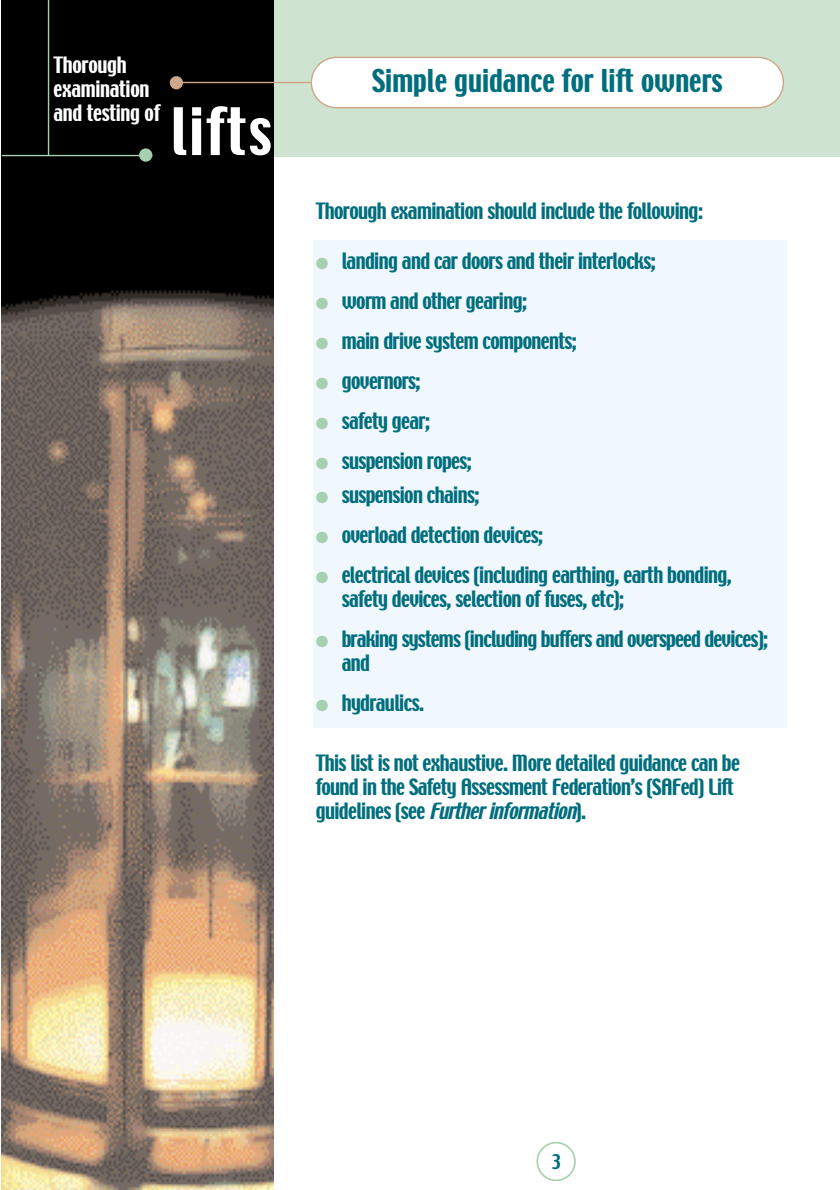
<style>
.page{position:relative;width:840px;height:1190px;background:#fff}
.page>*{position:absolute;margin:0;border:0;box-sizing:border-box;transform-origin:0 0}
.t1{font:58px "Techno";letter-spacing:.04em;color:#fff}
.t2{font:28px "Techno";color:#006e7d}
.t3{font:20px/24px "Techno";letter-spacing:-.03em;color:#006e7d}
.t4{font:20px/24px "Techno";letter-spacing:-.015em;color:#fff}
.t5{font:18px "Techno";color:#006e7d}
.s1{color:#a7d0b1}
.s2{font-style:italic}
</style>
<div class="page">
<img style="left:2px;top:0;width:272px;height:1190px">
<div style="left:274px;top:0;width:566px;height:156px;background:#cee3d0"></div>
<div style="left:139px;top:148px;width:13px;height:14px;background:#a7d0b1;border-radius:50%"></div>
<div style="left:311px;top:57px;width:472px;height:51px;background:#fff;border-radius:25px"></div>
<div style="left:311px;top:57px;width:473px;height:51px;border:1px solid #cea68a;border-radius:25px"></div>
<hr style="left:171px;top:82px;width:140px;height:1px;background:#cea68a">
<div style="left:170px;top:76px;width:13px;height:13px;background:#cea68a;border-radius:50%"></div>
<hr style="left:2px;top:155px;width:150px;height:1px;background:#a7d0b1">
<hr style="left:48px;top:0;width:1px;height:155px;background:#a7d0b1">
<div style="left:536px;top:1142px;width:40px;height:39px;border:2px solid #a7d0b1;border-radius:50%"></div>
<div style="left:314px;top:240px;width:473px;height:487px;background:#f0f7fd"></div>
<p class="t4" style="left:54px;top:55px;width:108px">Thorough examination and testing of</p>
<h1 class="t1" style="left:171px;top:107px;width:102px">lifts</h1>
<h2 class="t2" style="left:372px;top:69px;width:352px">Simple guidance for lift owners</h2>
<p class="t3" style="left:316px;top:200px;width:388px">Thorough examination should include the following:</p>
<p class="t3" style="left:316px;top:250px;width:341px"><span class="s1">●</span> landing and car doors and their interlocks;</p>
<p class="t3" style="left:316px;top:290px;width:213px"><span class="s1">●</span> worm and other gearing;</p>
<p class="t3" style="left:316px;top:330px;width:262px"><span class="s1">●</span> main drive system components;</p>
<p class="t3" style="left:316px;top:370px;width:106px"><span class="s1">●</span> governors;</p>
<p class="t3" style="left:316px;top:410px;width:115px"><span class="s1">●</span> safety gear;</p>
<p class="t3" style="left:316px;top:450px;width:157px"><span class="s1">●</span> suspension ropes;</p>
<p class="t3" style="left:316px;top:484px;width:165px"><span class="s1">●</span> suspension chains;</p>
<p class="t3" style="left:316px;top:524px;width:229px"><span class="s1">●</span> overload detection devices;</p>
<p class="t3" style="left:342px;top:564px;width:392px;text-indent:-26px"><span class="s1">●</span> electrical devices (including earthing, earth bonding, safety devices, selection of fuses, etc);</p>
<p class="t3" style="left:342px;top:628px;width:428px;text-indent:-26px"><span class="s1">●</span> braking systems (including buffers and overspeed devices); and</p>
<p class="t3" style="left:316px;top:692px;width:110px"><span class="s1">●</span> hydraulics.</p>
<p class="t3" style="left:316px;top:752px;width:426px">This list is not exhaustive. More detailed guidance can be found in the Safety Assessment Federation’s (SAFed) Lift guidelines (see <span class="s2">Furtherinformation</span>).</p>
<p class="t5" style="left:552px;top:1154px;width:10px">3</p>
</div>
